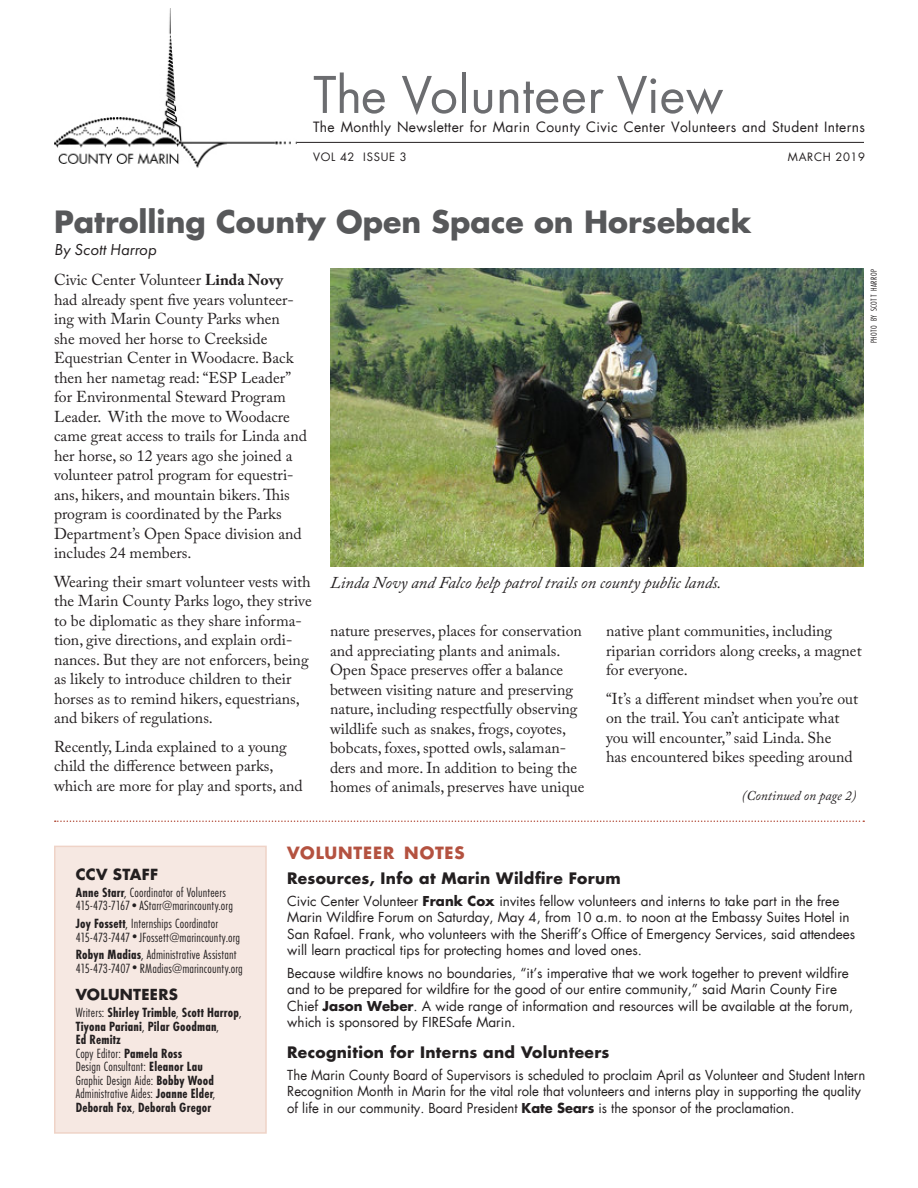
<style>
.page{position:relative;width:918px;height:1188px;background:#fff}
.page>*{position:absolute;margin:0;border:0;box-sizing:border-box;transform-origin:0 0}
.Volunteer_View_Title{font:55.5px "Futura PT";color:#6c6d70}
.t1{font:700 30px "Futura";color:#57585a}
._04_Caption{font:italic 16.5px "Adobe Caslon Pro";color:#231f20}
.Volunteer_Notes_Head{font:700 16.5px "Futura";letter-spacing:.045em;color:#b45240}
.Byline_for_16_pt_hea{font:italic 16.5px "Futura PT";color:#231f20}
._03_Body_Caslon_10_5{font:15.75px/19.5px "Adobe Caslon Pro";color:#231f20}
.Notes_Subhead{font:700 15.45px "Futura";letter-spacing:.02em;color:#231f20}
.Masthead{font:700 15px "Futura";letter-spacing:.015em;color:#231f20}
.Masthead-2{font:700 14.85px "Futura";letter-spacing:.02em;color:#231f20}
.t2{font:13.8px/13.4px "Futura PT Cond";letter-spacing:.01em;color:#231f20}
.t3{font:700 13.8px/13.5px "Futura PT Cond";letter-spacing:.01em;color:#231f20}
.Vol_ViewTitle_Subtex{font:13.8px "Futura";letter-spacing:.025em;color:#231f20}
._05c_Volunteer_Notes{font:13.5px/16.5px "Futura";color:#231f20}
._03a_Continued_from{font:italic 13.5px "Adobe Caslon Pro";color:#231f20}
.Issue__front_page{font:11.25px "Futura";letter-spacing:.065em;color:#231f20}
._06_Photo_Credit{font:9px "Futura PT Cond";letter-spacing:.06em;color:#231f20}
.s1{font-weight:700}
.s2{font-size:15.6px}
.s3{font-weight:400}
.s4{font-weight:700;font-size:13.35px}
.s5{font-size:13.2px}
</style>
<div class="page">
<hr style="left:294px;top:142px;width:570px;height:1px;background:#231f20">
<svg style="left:55px;top:820px;width:809px;height:2px"></svg>
<img style="left:330px;top:269px;width:534px;height:297px">
<img style="left:54px;top:9px;width:242px;height:159px">
<div style="left:55px;top:846px;width:211px;height:287px;background:#f6e8e2"></div>
<div style="left:54px;top:846px;width:213px;height:288px;border:2px solid #efd3c7"></div>
<p class="Volunteer_View_Title" style="left:313px;top:62px;width:412px">The Volunteer View</p>
<h1 class="Vol_ViewTitle_Subtex" style="left:313px;top:119px;width:554px">The Monthly Newsletter for Marin County Civic Center Volunteers and Student Interns</h1>
<h3 class="Issue__front_page" style="left:313px;top:150px;width:95px">VOL 42 ISSUE 3</h3>
<h3 class="Issue__front_page" style="left:788px;top:150px;width:79px">MARCH 2019</h3>
<h2 class="t1" style="left:54px;top:202px;width:699px">Patrolling County Open Space on Horseback</h2>
<h3 class="Byline_for_16_pt_hea" style="left:54px;top:240px;width:104px">By Scott Harrop</h3>
<p class="_03_Body_Caslon_10_5" style="left:54px;top:270px;width:254px">Civic Center Volunteer <span class="s1">Linda Novy </span>had already spent five years volunteer&shy;ing with Marin County Parks when<br>she moved her horse to Creekside Equestrian Center in Woodacre. Back then her nametag read: “<span class="s2">ESP L</span>eader” for Environmental Steward Program Leader. With the move to Woodacre came great access to trails for Linda and her horse, so 12 years ago she joined a volunteer patrol program for equestri&shy;ans, hikers, and mountain bikers. This program is coordinated by the Parks Department’s Open Space division and includes 24 members.</p>
<p class="_03_Body_Caslon_10_5" style="left:54px;top:572px;width:259px">Wearing their smart volunteer vests with the Marin County Parks logo, they strive to be diplomatic as they share informa&shy;tion, give directions, and explain ordi&shy;nances. But they are not enforcers, being as likely to introduce children to their horses as to remind hikers, equestrians, and bikers of regulations.</p>
<p class="_03_Body_Caslon_10_5" style="left:54px;top:737px;width:250px">Recently, Linda explained to a young child the difference between parks, which are more for play and sports, and</p>
<p class="_04_Caption" style="left:330px;top:572px;width:394px">Linda Novy and Falco help patrol trails on county public lands.</p>
<p class="_03_Body_Caslon_10_5" style="left:330px;top:621px;width:256px">nature preserves, places for conservation and appreciating plants and animals.<br>Open Space preserves offer a balance between visiting nature and preserving nature, including respectfully observing wildlife such as snakes, frogs, coyotes, bobcats, foxes, spotted owls, salaman&shy;ders and more. In addition to being the homes of animals, preserves have unique</p>
<p class="_03_Body_Caslon_10_5" style="left:606px;top:621px;width:257px">native plant communities, including riparian corridors along creeks, a magnet for everyone.</p>
<p class="_03_Body_Caslon_10_5" style="left:606px;top:689px;width:254px">“It’s a different mindset when you’re out on the trail. You can’t anticipate what you will encounter,” said Linda. She<br>has encountered bikes speeding around</p>
<p class="_03a_Continued_from" style="left:742px;top:787px;width:116px">(Continued on page 2)</p>
<p class="_06_Photo_Credit" style="left:869px;top:343px;width:76px;rotate:-90deg">PHOTO BY SCOTT HARROP</p>
<h2 class="Masthead" style="left:76px;top:864px;width:84px">CCV STAFF</h2>
<p class="t2" style="left:76px;top:886px;width:159px"><span class="s1">Anne Starr</span>, Coordinator of Volunteers<br>415-473-7167•AStarr@marincounty.org</p>
<p class="t2" style="left:76px;top:917px;width:166px"><span class="s1">Joy Fossett</span>, Internships Coordinator<br>415-473-7447•JFossett@marincounty.org</p>
<p class="t2" style="left:76px;top:948px;width:169px"><span class="s1">Robyn Madias</span>, Administrative Assistant<br>415-473-7407•RMadias@marincounty.org</p>
<h2 class="Masthead-2" style="left:76px;top:985px;width:104px">VOLUNTEERS</h2>
<p class="t3" style="left:76px;top:1006px;width:167px"><span class="s3">Writers:</span> Shirley Trimble<span class="s3">,</span> Scott Harrop<span class="s3">,</span></p>
<p class="t3" style="left:76px;top:1020px;width:145px">Tiyona Pariani<span class="s3">,</span> Pilar Goodman<span class="s3">,<br></span>Ed Remitz</p>
<p class="t2" style="left:76px;top:1047px;width:108px">Copy Editor: <span class="s1">Pamela Ross</span></p>
<p class="t2" style="left:76px;top:1060px;width:129px">Design Consultant: <span class="s1">Eleanor Lau</span></p>
<p class="t2" style="left:76px;top:1074px;width:140px">Graphic Design Aide: <span class="s1">Bobby Wood</span></p>
<p class="t3" style="left:76px;top:1087px;width:141px"><span class="s3">Administrative Aides:</span> Joanne Elder<span class="s3">,<br></span>Deborah Fox<span class="s3">,</span> Deborah Gregor</p>
<h2 class="Volunteer_Notes_Head" style="left:287px;top:842px;width:179px">VOLUNTEER NOTES</h2>
<h3 class="Notes_Subhead" style="left:287px;top:868px;width:335px">Resources, Info at Marin Wildfire Forum</h3>
<p class="_05c_Volunteer_Notes" style="left:287px;top:893px;width:569px">Civic Center Volunteer <span class="s4">Frank Cox</span> invites fellow volunteers and interns to take part in the free Marin Wildfire Forum on Saturday, May <span class="s5">4</span>, from <span class="s5">10</span> a.m. to noon at the Embassy Suites Hotel in San Rafael. Frank, who volunteers with the Sheriff’s Office of Emergency Services, said attendees will learn practical tips for protecting homes and loved ones.</p>
<p class="_05c_Volunteer_Notes" style="left:287px;top:965px;width:568px">Because wildfire knows no boundaries, “it’s imperative that we work together to prevent wildfire and to be prepared for wildfire for the good of our entire community,” said Marin County Fire Chief <span class="s4">Jason Weber</span>. A wide range of information and resources will be available at the forum, which is sponsored by FIRESafe Marin.</p>
<h3 class="Notes_Subhead" style="left:287px;top:1042px;width:324px">Recognition for Interns and Volunteers</h3>
<p class="_05c_Volunteer_Notes" style="left:287px;top:1067px;width:579px">The Marin County Board of Supervisors is scheduled to proclaim April as Volunteer and Student Intern<br>Recognition Month in Marin for the vital role that volunteers and interns play in supporting the quality of life in our community. Board President <span class="s4">Kate Sears</span> is the sponsor of the proclamation.</p>
</div>
